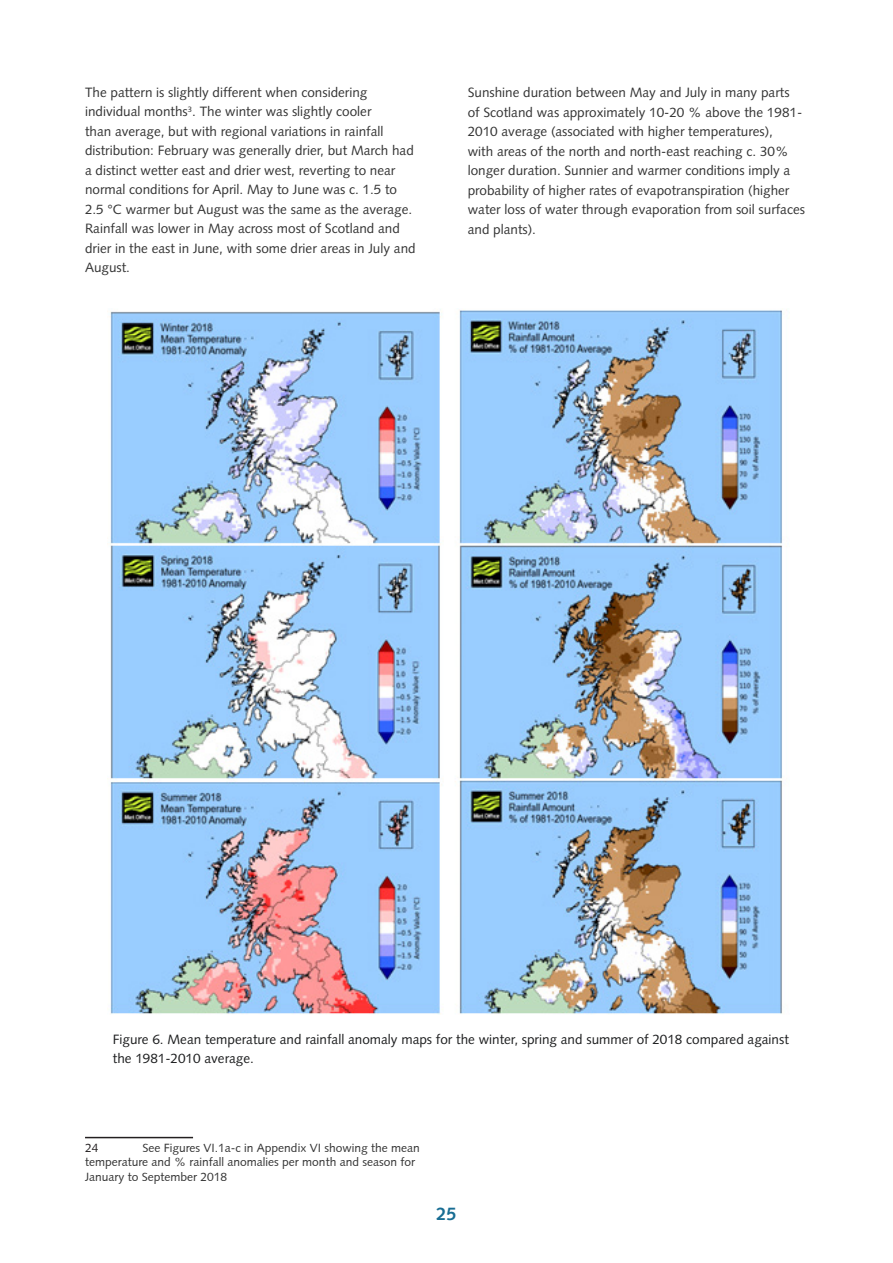
<style>
.page{position:relative;width:893px;height:1263px;background:#fff}
.page>*{position:absolute;margin:0;border:0;box-sizing:border-box;transform-origin:0 0}
.t1{font:700 18px "Syntax LT Std";color:#186d93}
.blocks-text-block__p{font:13.5px/19.5px "Syntax LT Std";color:#333}
.TOC_Heading{font:13.5px/19.5px "Syntax LT Std";color:#1c1d1e}
.t2{font:12px/14.4px "Syntax";color:#333}
.t3{font:12px "Syntax";color:#231f20}
</style>
<div class="page">
<hr style="left:85px;top:1137px;width:108px;height:1px;background:#231f20">
<img style="left:110px;top:310px;width:673px;height:704px">
<p class="blocks-text-block__p" style="left:85px;top:82px;width:332px">The pattern is slightly different when considering individual months<sup>3</sup>. The winter was slightly cooler<br>than average, but with regional variations in rainfall distribution: February was generally drier, but March had a distinct wetter east and drier west, reverting to near normal conditions for April. May to June was c. 1.5 to 2.5 °C warmer but August was the same as the average.<br>Rainfall was lower in May across most of Scotland and drier in the east in June, with some drier areas in July and August.</p>
<p class="blocks-text-block__p" style="left:468px;top:83px;width:339px">Sunshine duration between May and July in many parts<br>of Scotland was approximately 10-20 % above the 1981- 2010 average (associated with higher temperatures),<br>with areas of the north and north-east reaching c. 30% longer duration. Sunnier and warmer conditions imply a probability of higher rates of evapotranspiration (higher water loss of water through evaporation from soil surfaces and plants).</p>
<p class="TOC_Heading" style="left:113px;top:1029px;width:677px">Figure 6. Mean temperature and rainfall anomaly maps for the winter, spring and summer of 2018 compared against the 1981-2010 average.</p>
<p class="t2" style="left:85px;top:1141px;width:336px;text-indent:57px">See Figures VI.1a-c in Appendix VI showing the mean temperature and % rainfall anomalies per month and season for<br>January to September 2018</p>
<p class="t3" style="left:85px;top:1141px;width:15px">24</p>
<h1 class="t1" style="left:436px;top:1203px;width:22px">25</h1>
</div>
